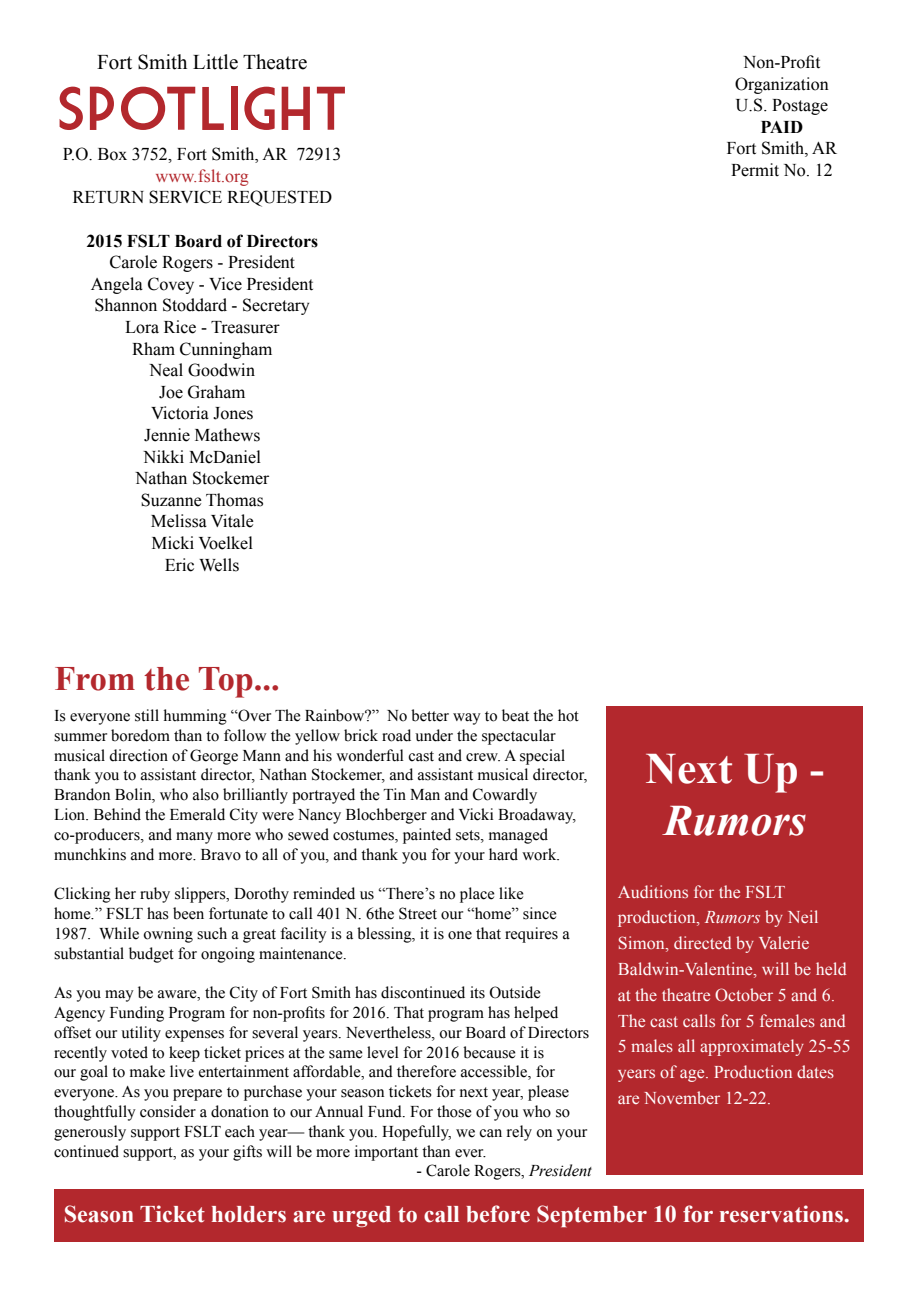
<style>
.page{position:relative;width:918px;height:1296px;background:#fff}
.page>*{position:absolute;margin:0;border:0;box-sizing:border-box;transform-origin:0 0}
.t1{font:59.85px "Market Deco";color:#b3282d}
.t2{font:700 43.5px "Times New Roman";color:#fff}
.t3{font:italic 700 43.5px "Times New Roman";color:#fff}
.t4{font:700 34.35px "Times New Roman";color:#b3282d}
.t5{font:700 24px "Times New Roman";color:#fff}
.t6{font:21px "Times New Roman";color:#000}
.t7{font:18px/21.6px "Times New Roman";color:#000;text-align:center}
.t8{font:18px/25.8px "Times New Roman";color:#fff}
.t9{font:700 18px "Times New Roman";color:#000}
.t10{font:18px "Times New Roman";color:#b3282d}
.t11{font:16.5px/19.8px "Times New Roman";color:#000}
.s1{font-style:italic}
</style>
<div class="page">
<div style="left:607px;top:706px;width:256px;height:468px;background:#b3282d"></div>
<div style="left:54px;top:1189px;width:810px;height:53px;background:#b3282d"></div>
<p class="t6" style="left:97px;top:48px;width:212px">Fort Smith Little Theatre</p>
<h1 class="t1" style="left:56px;top:75px;width:294px">Spotlight</h1>
<p class="t7" style="left:63px;top:143px;width:280px">P.O. Box 3752, Fort Smith, AR 72913</p>
<p class="t10" style="left:155px;top:164px;width:95px">www.fslt.org</p>
<p class="t7" style="left:72px;top:186px;width:261px">RETURN SERVICE REQUESTED</p>
<p class="t9" style="left:86px;top:228px;width:233px">2015 FSLT Board of Directors</p>
<p class="t7" style="left:91px;top:251px;width:224px">Carole Rogers - President<br>Angela Covey - Vice President<br>Shannon Stoddard - Secretary<br>Lora Rice - Treasurer<br>Rham Cunningham<br>Neal Goodwin<br>Joe Graham<br>Victoria Jones<br>Jennie Mathews<br>Nikki McDaniel<br>Nathan Stockemer<br>Suzanne Thomas<br>Melissa Vitale<br>Micki Voelkel<br>Eric Wells</p>
<p class="t7" style="left:735px;top:51px;width:95px">Non-Profit<br>Organization<br>U.S. Postage</p>
<p class="t9" style="left:761px;top:114px;width:44px">PAID</p>
<p class="t7" style="left:727px;top:137px;width:112px;text-align:left">Fort Smith, AR<br>Permit No. 12</p>
<h3 class="t4" style="left:54px;top:655px;width:227px">From the Top...</h3>
<p class="t11" style="left:54px;top:705px;width:535px">Is everyone still humming “Over The Rainbow?” No better way to beat the hot summer boredom than to follow the yellow brick road under the spectacular musical direction of George Mann and his wonderful cast and crew. A special thank you to assistant director, Nathan Stockemer, and assistant musical director, Brandon Bolin, who also brilliantly portrayed the Tin Man and Cowardly<br>Lion. Behind the Emerald City were Nancy Blochberger and Vicki Broadaway, co-producers, and many more who sewed costumes, painted sets, managed munchkins and more. Bravo to all of you, and thank you for your hard work.</p>
<p class="t11" style="left:54px;top:884px;width:517px">Clicking her ruby slippers, Dorothy reminded us “There’s no place like home.” FSLT has been fortunate to call 401 N. 6the Street our “home” since 1987. While owning such a great facility is a blessing, it is one that requires a substantial budget for ongoing maintenance.</p>
<p class="t11" style="left:54px;top:983px;width:537px">As you may be aware, the City of Fort Smith has discontinued its Outside Agency Funding Program for non-profits for 2016. That program has helped offset our utility expenses for several years. Nevertheless, our Board of Directors recently voted to keep ticket prices at the same level for 2016 because it is<br>our goal to make live entertainment affordable, and therefore accessible, for everyone. As you prepare to purchase your season tickets for next year, please thoughtfully consider a donation to our Annual Fund. For those of you who so generously support FSLT each year— thank you. Hopefully, we can rely on your continued support, as your gifts will be more important than ever.</p>
<p class="t11" style="left:416px;top:1161px;width:177px">- Carole Rogers, <span class="s1">President</span></p>
<h2 class="t2" style="left:646px;top:739px;width:180px">Next Up -</h2>
<h2 class="t3" style="left:664px;top:790px;width:144px">Rumors</h2>
<p class="t8" style="left:618px;top:878px;width:234px">Auditions for the FSLT production, <span class="s1">Rumors</span> by Neil<br>Simon, directed by Valerie<br>Baldwin-Valentine, will be held at the theatre October 5 and 6.<br>The cast calls for 5 females and<br>5 males all approximately 25-55 years of age. Production dates are November 12-22.</p>
<h3 class="t5" style="left:64px;top:1197px;width:788px">Season Ticket holders are urged to call before September 10 for reservations.</h3>
</div>
